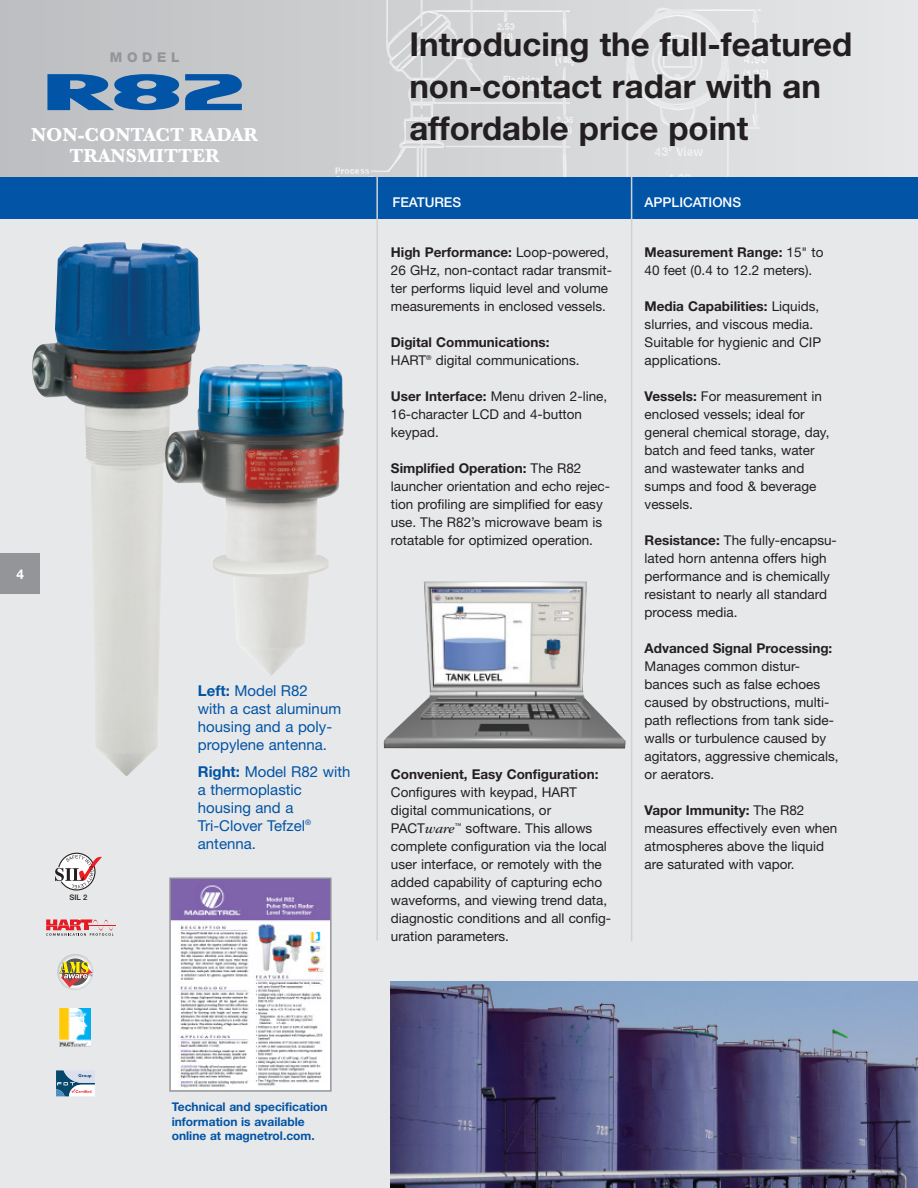
<style>
.page{position:relative;width:918px;height:1188px;background:#fff}
.page>*{position:absolute;margin:0;border:0;box-sizing:border-box;transform-origin:0 0}
.t1{font:54px "SF Intellivised Extended";color:#0154a6;scale:1.2 1}
.t2{font:700 33px/42px "Helvetica Neue";color:#231f20}
.t3{font:700 19.5px/21px "Baskerville";color:#fff;text-align:center}
.t4{font:15px/18px "Helvetica Neue";color:#0154a6}
.t5{font:13.5px/18px "Helvetica Neue";color:#231f20}
.t6{font:700 13.5px "Helvetica Neue";color:#231f20}
.t7{font:500 13.5px "Helvetica Neue";color:#fff}
.t8{font:800 13.5px "Helvetica Neue";letter-spacing:.345em;color:#939598}
.t9{font:700 13.5px "Helvetica Neue";color:#fff}
.t10{font:700 12px/14.4px "Helvetica Neue";color:#0154a6}
.t11{font:500 7.65px "Helvetica Neue";color:#231f20}
.s1{font-weight:700}
.s2{font-family:"Garamond";font-style:italic}
</style>
<div class="page">
<svg style="left:0;top:0;width:918px;height:177px;background:#cdced0"></svg>
<img style="left:350px;top:0;width:411px;height:177px">
<div style="left:0;top:177px;width:918px;height:42px;background:#0154a6"></div>
<div style="left:0;top:219px;width:918px;height:969px;background:#e7e8e9"></div>
<img style="left:172px;top:881px;width:157px;height:208px">
<div style="left:169px;top:878px;width:163px;height:214px;border:2px solid #939598"></div>
<hr style="left:376px;top:177px;width:2px;height:764px;background:#d1d2d4">
<hr style="left:631px;top:177px;width:1px;height:765px;background:#d1d2d4">
<img style="left:391px;top:982px;width:527px;height:206px">
<img style="left:32px;top:242px;width:168px;height:534px">
<img style="left:384px;top:581px;width:242px;height:168px">
<img style="left:164px;top:364px;width:180px;height:312px">
<div style="left:0;top:554px;width:40px;height:40px;background:#939598"></div>
<svg style="left:46px;top:919px;width:70px;height:17px"></svg>
<svg style="left:57px;top:954px;width:36px;height:36px"></svg>
<svg style="left:62px;top:958px;width:27px;height:28px"></svg>
<svg style="left:59px;top:962px;width:34px;height:26px"></svg>
<svg style="left:55px;top:853px;width:47px;height:38px"></svg>
<svg style="left:56px;top:1070px;width:39px;height:26px"></svg>
<img style="left:60px;top:1009px;width:30px;height:37px">
<p class="t8" style="left:110px;top:53px;width:71px">MODEL</p>
<h1 class="t1" style="left:43px;top:60px;width:170px">R82</h1>
<h3 class="t3" style="left:31px;top:124px;width:229px">NON-CONTACT RADAR<br>TRANSMITTER</h3>
<p class="t9" style="left:17px;top:569px;width:9px">4</p>
<p class="t11" style="left:69px;top:895px;width:20px">SIL 2</p>
<p class="t4" style="left:198px;top:683px;width:145px"><span class="s1">Left:</span> Model R82<br>with a cast aluminum housing and a poly&shy;propylene antenna.</p>
<p class="t4" style="left:198px;top:764px;width:154px"><span class="s1">Right:</span> Model R82 with a thermoplastic housing and a<br>Tri-Clover Tefzel<sup>® </sup>antenna.</p>
<h2 class="t2" style="left:409px;top:27px;width:444px">Introducing the full-featured non-contact radar with an affordable price point</h2>
<p class="t7" style="left:392px;top:198px;width:70px">FEATURES</p>
<p class="t7" style="left:645px;top:198px;width:98px">APPLICATIONS</p>
<p class="t5" style="left:391px;top:245px;width:223px"><span class="s1">High Performance:</span> Loop-powered, 26 GHz, non-contact radar transmit&shy;ter performs liquid level and volume measurements in enclosed vessels.</p>
<p class="t5" style="left:391px;top:335px;width:190px"><span class="s1">Digital Communications:<br></span>HART<sup>®</sup> digital communications.</p>
<p class="t5" style="left:391px;top:389px;width:218px"><span class="s1">User Interface:</span> Menu driven 2-line,<br>16-character LCD and 4-button keypad.</p>
<p class="t5" style="left:391px;top:461px;width:221px"><span class="s1">Simplified Operation:</span> The R82 launcher orientation and echo rejec&shy;tion profiling are simplified for easy use. The R82’s microwave beam is rotatable for optimized operation.</p>
<p class="t6" style="left:391px;top:770px;width:209px">Convenient, Easy Configuration:</p>
<p class="t5" style="left:391px;top:785px;width:222px">Configures with keypad, HART digital communications, or<br>PACT<span class="s2">ware</span><sup>™</sup> software. This allows complete configuration via the local user interface, or remotely with the added capability of capturing echo waveforms, and viewing trend data, diagnostic conditions and all config&shy;uration parameters.</p>
<p class="t5" style="left:645px;top:245px;width:180px"><span class="s1">Measurement Range:</span> 15" to<br>40 feet (0.4 to 12.2 meters).</p>
<p class="t5" style="left:645px;top:299px;width:178px"><span class="s1">Media Capabilities:</span> Liquids, slurries, and viscous media.<br>Suitable for hygienic and CIP applications.</p>
<p class="t5" style="left:645px;top:389px;width:186px"><span class="s1">Vessels:</span> For measurement in enclosed vessels; ideal for general chemical storage, day, batch and feed tanks, water and wastewater tanks and sumps and food &amp; beverage vessels.</p>
<p class="t5" style="left:645px;top:533px;width:194px"><span class="s1">Resistance:</span> The fully-encapsu&shy;lated horn antenna offers high performance and is chemically resistant to nearly all standard process media.</p>
<p class="t6" style="left:645px;top:644px;width:189px">Advanced Signal Processing:</p>
<p class="t5" style="left:645px;top:659px;width:196px">Manages common distur&shy;bances such as false echoes caused by obstructions, multi&shy;path reflections from tank side&shy;walls or turbulence caused by agitators, aggressive chemicals, or aerators.</p>
<p class="t5" style="left:645px;top:803px;width:194px"><span class="s1">Vapor Immunity:</span> The R82 measures effectively even when atmospheres above the liquid are saturated with vapor.</p>
<p class="t10" style="left:172px;top:1101px;width:157px">Technical and specification information is available online at magnetrol.com.</p>
</div>
